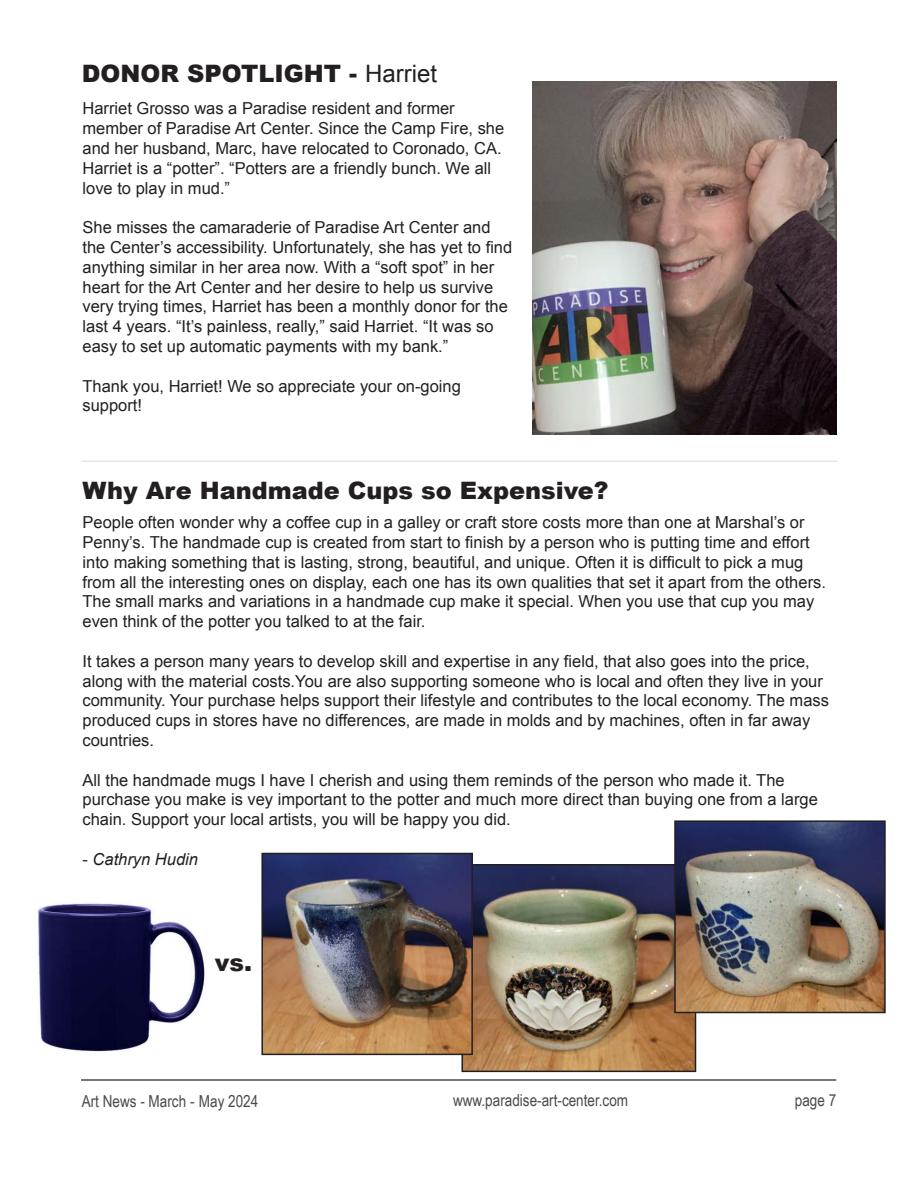
<style>
.page{position:relative;width:918px;height:1188px;background:#fff}
.page>*{position:absolute;margin:0;border:0;box-sizing:border-box;transform-origin:0 0}
.t1{font:900 24px "Arial";color:#231f20}
.t2{font:16.5px/19.8px "Arial";color:#231f20}
.t3{font:16.5px "Arial Narrow";color:#494a4b}
.t4{font:italic 16.5px "Arial";color:#231f20}
.s1{font-weight:400}
.s2{font-style:normal}
</style>
<div class="page">
<hr style="left:81px;top:1079px;width:755px;height:2px;background:#494a4b">
<img style="left:464px;top:867px;width:229px;height:202px">
<div style="left:461px;top:864px;width:235px;height:208px;border:2px solid #231f20"></div>
<img style="left:533px;top:81px;width:303px;height:353px">
<hr style="left:81px;top:460px;width:756px;height:2px;background:#e6e7e9">
<img style="left:264px;top:856px;width:206px;height:196px">
<div style="left:261px;top:853px;width:212px;height:202px;border:2px solid #231f20"></div>
<img style="left:38px;top:903px;width:168px;height:149px">
<img style="left:677px;top:823px;width:206px;height:187px">
<div style="left:674px;top:820px;width:212px;height:193px;border:2px solid #231f20"></div>
<p class="t1" style="left:82px;top:56px;width:357px">DONOR SPOTLIGHT - <span class="s1">Harriet</span></p>
<p class="t2" style="left:82px;top:99px;width:423px">Harriet Grosso was a Paradise resident and former member of Paradise Art Center. Since the Camp Fire, she and her husband, Marc, have relocated to Coronado, CA.<br>Harriet is a “potter”. “Potters are a friendly bunch. We all love to play in mud.”</p>
<p class="t2" style="left:82px;top:218px;width:431px">She misses the camaraderie of Paradise Art Center and the Center’s accessibility. Unfortunately, she has yet to find anything similar in her area now. With a “soft spot” in her heart for the Art Center and her desire to help us survive very trying times, Harriet has been a monthly donor for the last 4 years. “It’s painless, really,” said Harriet. “It was so easy to set up automatic payments with my bank.”</p>
<p class="t2" style="left:82px;top:376px;width:380px">Thank you, Harriet! We so appreciate your on-going support!</p>
<p class="t1" style="left:82px;top:474px;width:527px">Why Are Handmade Cups so Expensive?</p>
<p class="t2" style="left:82px;top:513px;width:745px">People often wonder why a coffee cup in a galley or craft store costs more than one at Marshal’s or Penny’s. The handmade cup is created from start to finish by a person who is putting time and effort into making something that is lasting, strong, beautiful, and unique. Often it is difficult to pick a mug from all the interesting ones on display, each one has its own qualities that set it apart from the others.<br>The small marks and variations in a handmade cup make it special. When you use that cup you may even think of the potter you talked to at the fair.</p>
<p class="t2" style="left:82px;top:651px;width:748px">It takes a person many years to develop skill and expertise in any field, that also goes into the price, along with the material costs.You are also supporting someone who is local and often they live in your community. Your purchase helps support their lifestyle and contributes to the local economy. The mass produced cups in stores have no differences, are made in molds and by machines, often in far away countries.</p>
<p class="t2" style="left:82px;top:770px;width:737px">All the handmade mugs I have I cherish and using them reminds of the person who made it. The purchase you make is vey important to the potter and much more direct than buying one from a large chain. Support your local artists, you will be happy you did.</p>
<p class="t4" style="left:82px;top:848px;width:117px"><span class="s2">-</span> Cathryn Hudin</p>
<p class="t1" style="left:215px;top:945px;width:39px">vs.</p>
<p class="t3" style="left:82px;top:1089px;width:178px">Art News - March - May 2024</p>
<p class="t3" style="left:453px;top:1088px;width:177px">www.paradise-art-center.com</p>
<p class="t3" style="left:795px;top:1088px;width:43px">page 7</p>
</div>
